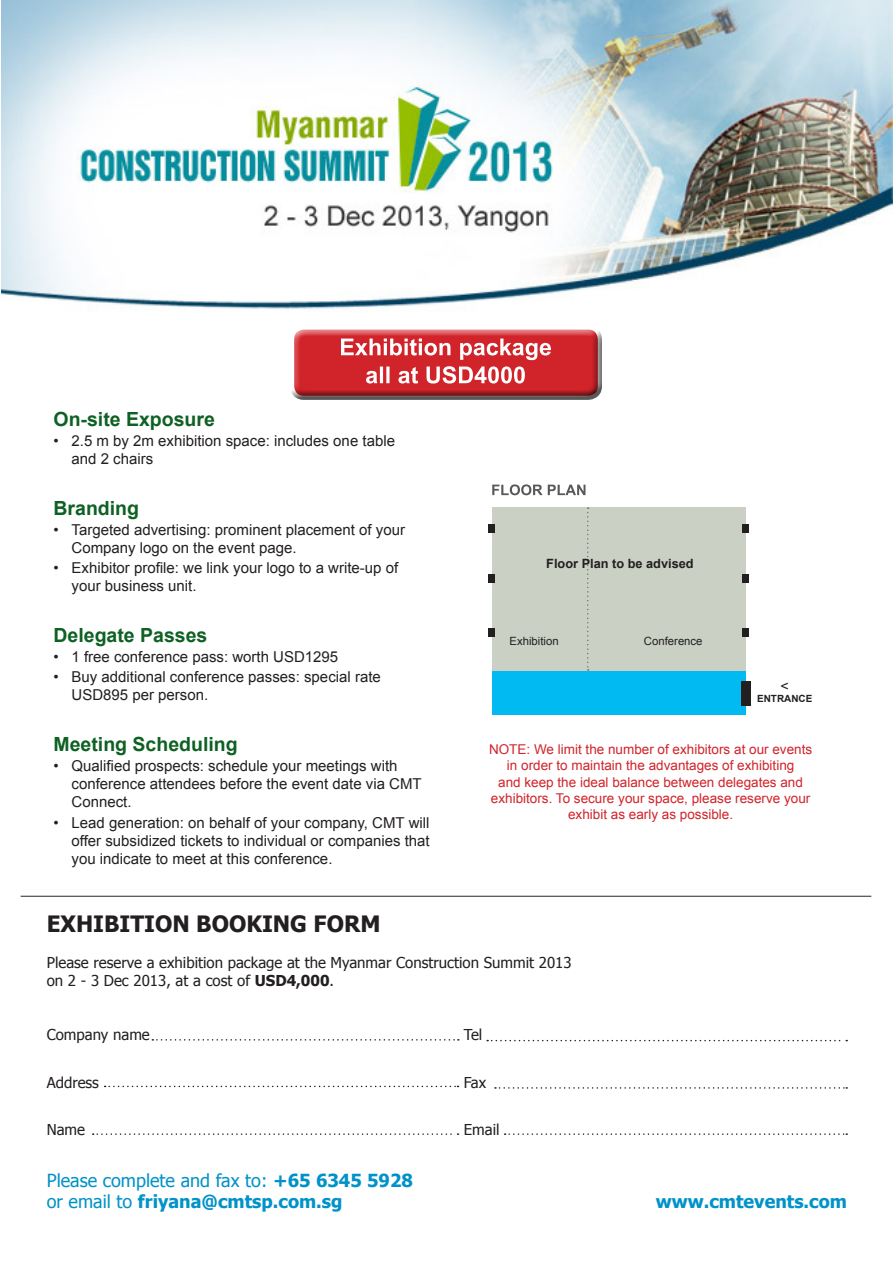
<style>
.page{position:relative;width:893px;height:1263px;background:#fff}
.page>*{position:absolute;margin:0;border:0;box-sizing:border-box;transform-origin:0 0}
.t1{font:700 22.5px "Tahoma";color:#231f20}
.t2{font:700 19.5px "Arial";color:#0e6123}
.t3{font:700 18px "Tahoma";color:#0092c8}
.t4{font:18px "Tahoma";color:#0092c8}
.t5{font:15px/18px "Arial";color:#231f20}
.t6{font:15px "Tahoma";color:#231f20}
.t7{font:14.1px "Arial";color:#231f20}
.t8{font:13.5px/16.2px "Arial";color:#d1232a;text-align:center}
.t9{font:700 12.75px "Arial";color:#231f20}
.t10{font:11.4px "Arial";color:#231f20}
.t11{font:700 9.9px "Arial";color:#231f20}
.s1{font-weight:700}
.s2{font-weight:400}
</style>
<div class="page">
<svg style="left:152px;top:1039px;width:307px;height:1px"></svg>
<svg style="left:105px;top:1086px;width:354px;height:1px"></svg>
<svg style="left:93px;top:1133px;width:366px;height:2px"></svg>
<svg style="left:505px;top:1133px;width:342px;height:2px"></svg>
<svg style="left:495px;top:1087px;width:352px;height:2px"></svg>
<svg style="left:487px;top:1040px;width:360px;height:1px"></svg>
<hr style="left:21px;top:896px;width:850px;height:1px;background:#3e3e3f">
<svg style="left:492px;top:484px;width:93px;height:11px"></svg>
<div style="left:492px;top:507px;width:254px;height:208px;background:#cad1c4"></div>
<div style="left:742px;top:524px;width:7px;height:8px;background:#231f20"></div>
<div style="left:742px;top:574px;width:7px;height:9px;background:#231f20"></div>
<div style="left:742px;top:628px;width:7px;height:8px;background:#231f20"></div>
<div style="left:492px;top:671px;width:254px;height:44px;background:#00baf1"></div>
<div style="left:488px;top:524px;width:7px;height:8px;background:#231f20"></div>
<div style="left:488px;top:574px;width:7px;height:9px;background:#231f20"></div>
<div style="left:488px;top:628px;width:7px;height:8px;background:#231f20"></div>
<svg style="left:587px;top:507px;width:2px;height:164px"></svg>
<div style="left:741px;top:681px;width:10px;height:25px;background:#231f20"></div>
<div style="left:288px;top:328px;width:315px;height:74px;background:#231f20;opacity:.75"></div>
<svg style="left:366px;top:366px;width:159px;height:17px"></svg>
<svg style="left:341px;top:339px;width:210px;height:21px"></svg>
<img style="left:2px;top:0;width:891px;height:309px">
<p class="t2" style="left:54px;top:406px;width:163px">On-site Exposure</p>
<p class="t5" style="left:72px;top:431px;width:325px;text-indent:-18px">• 2.5 m by 2m exhibition space: includes one table and 2 chairs</p>
<p class="t2" style="left:54px;top:495px;width:87px">Branding</p>
<p class="t5" style="left:72px;top:521px;width:335px;text-indent:-18px">• Targeted advertising: prominent placement of your<br>Company logo on the event page.</p>
<p class="t5" style="left:72px;top:559px;width:328px;text-indent:-18px">• Exhibitor profile: we link your logo to a write-up of your business unit.</p>
<p class="t2" style="left:54px;top:622px;width:155px">Delegate Passes</p>
<p class="t5" style="left:54px;top:648px;width:286px">• 1 free conference pass: worth USD1295</p>
<p class="t5" style="left:72px;top:668px;width:311px;text-indent:-18px">• Buy additional conference passes: special rate<br>USD895 per person.</p>
<p class="t2" style="left:54px;top:731px;width:186px">Meeting Scheduling</p>
<p class="t5" style="left:72px;top:757px;width:352px;text-indent:-18px">• Qualified prospects: schedule your meetings with conference attendees before the event date via CMT<br>Connect.</p>
<p class="t5" style="left:72px;top:813px;width:360px;text-align:justify;text-indent:-18px">• Lead generation: on behalf of your company, CMT will offer subsidized tickets to individual or companies that you indicate to meet at this conference.</p>
<p class="t9" style="left:546px;top:555px;width:149px">Floor Plan to be advised</p>
<p class="t10" style="left:509px;top:633px;width:51px">Exhibition</p>
<p class="t10" style="left:644px;top:633px;width:60px">Conference</p>
<p class="t7" style="left:781px;top:677px;width:10px">&lt;</p>
<p class="t11" style="left:757px;top:691px;width:57px">ENTRANCE</p>
<p class="t8" style="left:489px;top:741px;width:325px">NOTE: We limit the number of exhibitors at our events in order to maintain the advantages of exhibiting<br>and keep the ideal balance between delegates and exhibitors. To secure your space, please reserve your exhibit as early as possible.</p>
<p class="t1" style="left:47px;top:908px;width:335px">EXHIBITION BOOKING FORM</p>
<p class="t6" style="left:47px;top:952px;width:526px">Please reserve a exhibition package at the Myanmar Construction Summit 2013</p>
<p class="t6" style="left:47px;top:970px;width:289px">on 2 - 3 Dec 2013, at a cost of <span class="s1">USD4,000</span>.</p>
<p class="t6" style="left:47px;top:1024px;width:105px">Company name</p>
<p class="t6" style="left:464px;top:1024px;width:20px">Tel</p>
<p class="t6" style="left:47px;top:1072px;width:54px">Address</p>
<p class="t6" style="left:464px;top:1072px;width:24px">Fax</p>
<p class="t6" style="left:47px;top:1120px;width:40px">Name</p>
<p class="t6" style="left:464px;top:1120px;width:37px">Email</p>
<p class="t4" style="left:47px;top:1168px;width:368px">Please complete and fax to: <span class="s1">+65 6345 5928</span></p>
<p class="t3" style="left:47px;top:1189px;width:297px"><span class="s2">or email to</span> friyana@cmtsp.com.sg</p>
<p class="t3" style="left:656px;top:1189px;width:193px">www.cmtevents.com</p>
</div>
